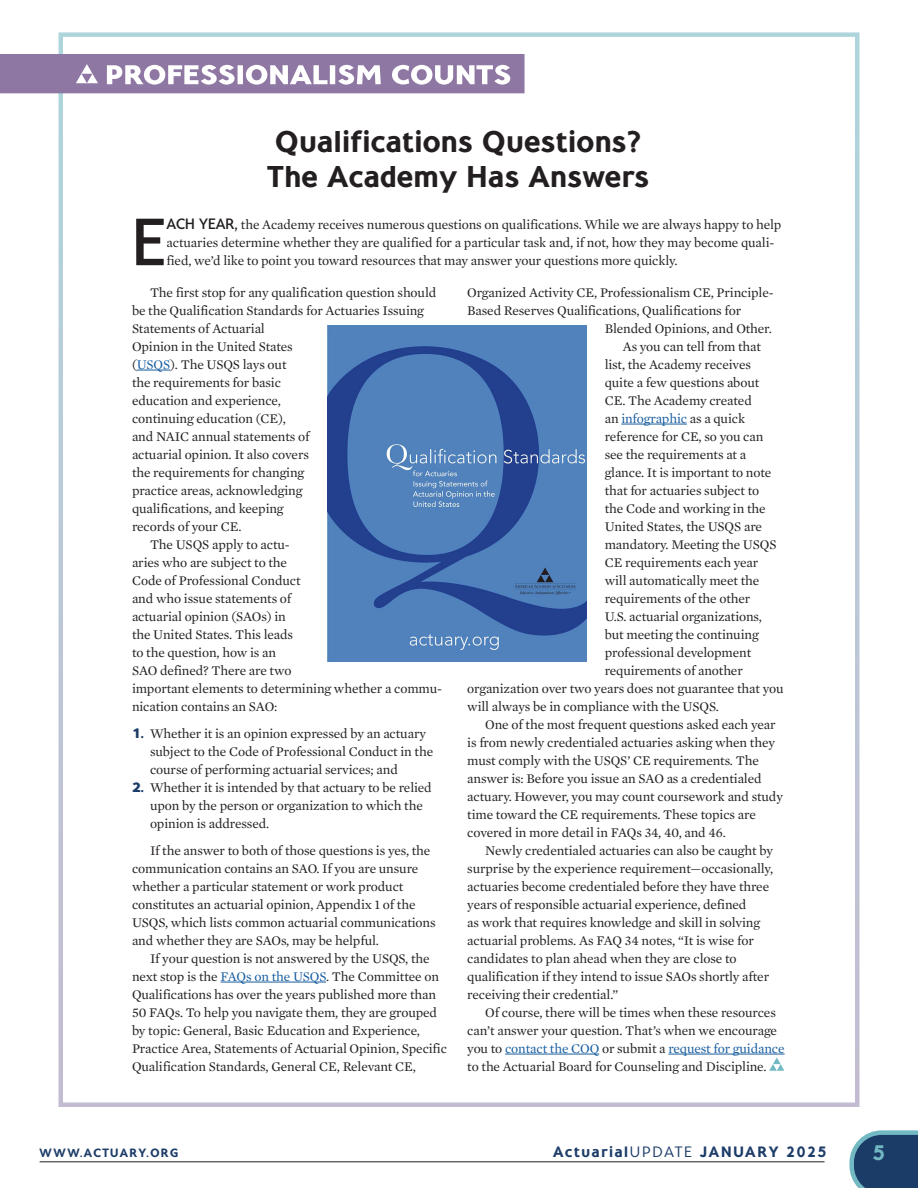
<style>
.page{position:relative;width:918px;height:1188px;background:#fff}
.page>*{position:absolute;margin:0;border:0;box-sizing:border-box;transform-origin:0 0}
.text_1st_graph{font:500 66.45px "Maisee";color:#231f20}
.Prof__Counts_Head{font:600 30px/34.5px "Maisee";letter-spacing:.02em;color:#231f20}
.t1{font:600 21px "Maisee";color:#72b9c3}
.t2{font:600 15px "Maisee";letter-spacing:.11em;color:#1c3c68}
.text{font:13.5px/18px "Mercury Text G1";letter-spacing:-.01em;color:#231f20}
.text_1st_graph-2{font:13.5px/18px "Mercury Text G1";letter-spacing:-.01em;color:#231f20}
.text-2{font:13.5px "Mercury Text G1";letter-spacing:-.01em;color:#175d9e}
.t3{font:600 12px "Maisee";letter-spacing:.11em;color:#1c3c68}
.s1{font-family:"Maisee";font-weight:500;font-size:15px}
.s2{color:#175d9e}
.s3{font-family:"Maisee";font-weight:700;color:#1c3c68}
.s4{color:#231f20}
.s5{font-weight:400}
</style>
<div class="page">
<div style="left:58px;top:32px;width:802px;height:1075px;border:4px solid #fff"></div>
<svg style="left:0;top:54px;width:525px;height:39px"></svg>
<hr style="left:137px;top:370px;width:33px;height:1px;background:#175d9e">
<hr style="left:220px;top:982px;width:106px;height:1px;background:#175d9e">
<hr style="left:621px;top:424px;width:66px;height:1px;background:#175d9e">
<hr style="left:505px;top:1054px;width:94px;height:1px;background:#175d9e">
<hr style="left:668px;top:1054px;width:117px;height:1px;background:#175d9e">
<svg style="left:769px;top:1058px;width:15px;height:13px"></svg>
<img style="left:328px;top:326px;width:259px;height:335px">
<svg style="left:849px;top:1130px;width:69px;height:58px;background:#3a5c80"></svg>
<hr style="left:40px;top:1162px;width:785px;height:1px;background:#231f20">
<p class="Prof__Counts_Head" style="left:267px;top:125px;width:383px">Qualifications Questions?<br>The Academy Has Answers</p>
<p class="text_1st_graph" style="left:132px;top:207px;width:36px">E</p>
<p class="text_1st_graph-2" style="left:167px;top:215px;width:616px"><span class="s1">ACH YEAR,</span> the Academy receives numerous questions on qualifications. While we are always happy to help actuaries determine whether they are qualified for a particular task and, if not, how they may become quali&shy;fied, we’d like to point you toward resources that may answer your questions more quickly.</p>
<p class="text" style="left:132px;top:283px;width:306px;text-indent:18px">The first stop for any qualification question should be the Qualification Standards for Actuaries Issuing<br>Statements of Actuarial<br>Opinion in the United States<br>(<span class="s2">USQS</span>). The USQS lays out<br>the requirements for basic<br>education and experience,<br>continuing education (CE),<br>and NAIC annual statements of<br>actuarial opinion. It also covers<br>the requirements for changing<br>practice areas, acknowledging<br>qualifications, and keeping<br>records of your CE.</p>
<p class="text" style="left:132px;top:535px;width:312px;text-indent:18px">The USQS apply to actu-<br>aries who are subject to the<br>Code of Professional Conduct<br>and who issue statements of<br>actuarial opinion (SAOs) in<br>the United States. This leads<br>to the question, how is an<br>SAO defined? There are two<br>important elements to determining whether a commu&shy;nication contains an SAO:</p>
<p class="text" style="left:150px;top:724px;width:285px;text-indent:-18px"><span class="s3">1.</span> Whether it is an opinion expressed by an actuary subject to the Code of Professional Conduct in the course of performing actuarial services; and</p>
<p class="text" style="left:150px;top:778px;width:283px;text-indent:-18px"><span class="s3">2.</span> Whether it is intended by that actuary to be relied upon by the person or organization to which the opinion is addressed.</p>
<p class="text" style="left:132px;top:841px;width:305px;text-indent:18px">If the answer to both of those questions is yes, the communication contains an SAO. If you are unsure whether a particular statement or work product constitutes an actuarial opinion, Appendix 1 of the USQS, which lists common actuarial communications and whether they are SAOs, may be helpful.</p>
<p class="text" style="left:132px;top:949px;width:317px;text-indent:18px">If your question is not answered by the USQS, the next stop is the <span class="s2">FAQs on the USQS</span>. The Committee on Qualifications has over the years published more than 50 FAQs. To help you navigate them, they are grouped by topic: General, Basic Education and Experience, Practice Area, Statements of Actuarial Opinion, Specific Qualification Standards, General CE, Relevant CE,</p>
<p class="text" style="left:467px;top:283px;width:308px">Organized Activity CE, Professionalism CE, Principle-</p>
<p class="text" style="left:467px;top:301px;width:276px">Based Reserves Qualifications, Qualifications for</p>
<p class="text" style="left:605px;top:319px;width:169px">Blended Opinions, and Other.</p>
<p class="text" style="left:623px;top:337px;width:140px">As you can tell from that</p>
<p class="text" style="left:605px;top:355px;width:148px">list, the Academy receives</p>
<p class="text" style="left:605px;top:373px;width:156px">quite a few questions about</p>
<p class="text" style="left:605px;top:391px;width:149px">CE. The Academy created</p>
<p class="text-2" style="left:605px;top:408px;width:142px"><span class="s4">an</span> infographic <span class="s4">as a quick</span></p>
<p class="text" style="left:605px;top:427px;width:160px">reference for CE, so you can</p>
<p class="text" style="left:605px;top:445px;width:143px">see the requirements at a</p>
<p class="text" style="left:605px;top:463px;width:168px">glance. It is important to note</p>
<p class="text" style="left:605px;top:481px;width:156px">that for actuaries subject to</p>
<p class="text" style="left:605px;top:499px;width:162px">the Code and working in the</p>
<p class="text" style="left:605px;top:517px;width:159px">United States, the USQS are</p>
<p class="text" style="left:605px;top:535px;width:173px">mandatory. Meeting the USQS</p>
<p class="text" style="left:605px;top:553px;width:155px">CE requirements each year</p>
<p class="text" style="left:605px;top:571px;width:156px">will automatically meet the</p>
<p class="text" style="left:605px;top:589px;width:147px">requirements of the other</p>
<p class="text" style="left:605px;top:607px;width:159px">U.S. actuarial organizations,</p>
<p class="text" style="left:605px;top:625px;width:156px">but meeting the continuing</p>
<p class="text" style="left:605px;top:643px;width:148px">professional development</p>
<p class="text" style="left:605px;top:661px;width:140px">requirements of another</p>
<p class="text" style="left:467px;top:679px;width:318px">organization over two years does not guarantee that you</p>
<p class="text" style="left:467px;top:697px;width:253px">will always be in compliance with the USQS.</p>
<p class="text" style="left:467px;top:715px;width:317px;text-indent:18px">One of the most frequent questions asked each year is from newly credentialed actuaries asking when they must comply with the USQS’ CE requirements. The answer is: Before you issue an SAO as a credentialed actuary. However, you may count coursework and study time toward the CE requirements. These topics are covered in more detail in FAQs 34, 40, and 46.</p>
<p class="text" style="left:467px;top:841px;width:307px;text-indent:18px">Newly credentialed actuaries can also be caught by surprise by the experience requirement—occasionally, actuaries become credentialed before they have three years of responsible actuarial experience, defined<br>as work that requires knowledge and skill in solving actuarial problems. As FAQ 34 notes, “It is wise for candidates to plan ahead when they are close to qualification if they intend to issue SAOs shortly after receiving their credential.”</p>
<p class="text" style="left:467px;top:1003px;width:319px;text-indent:18px">Of course, there will be times when these resources can’t answer your question. That’s when we encourage you to <span class="s2">contact the COQ</span> or submit a <span class="s2">request for guidance </span>to the Actuarial Board for Counseling and Discipline.</p>
<p class="t3" style="left:40px;top:1146px;width:140px">WWW.ACTUARY.ORG</p>
<p class="t2" style="left:553px;top:1144px;width:275px">Actuarial<span class="s5">UPDATE</span> JANUARY 2025</p>
<h3 class="t1" style="left:872px;top:1141px;width:14px">5</h3>
</div>
